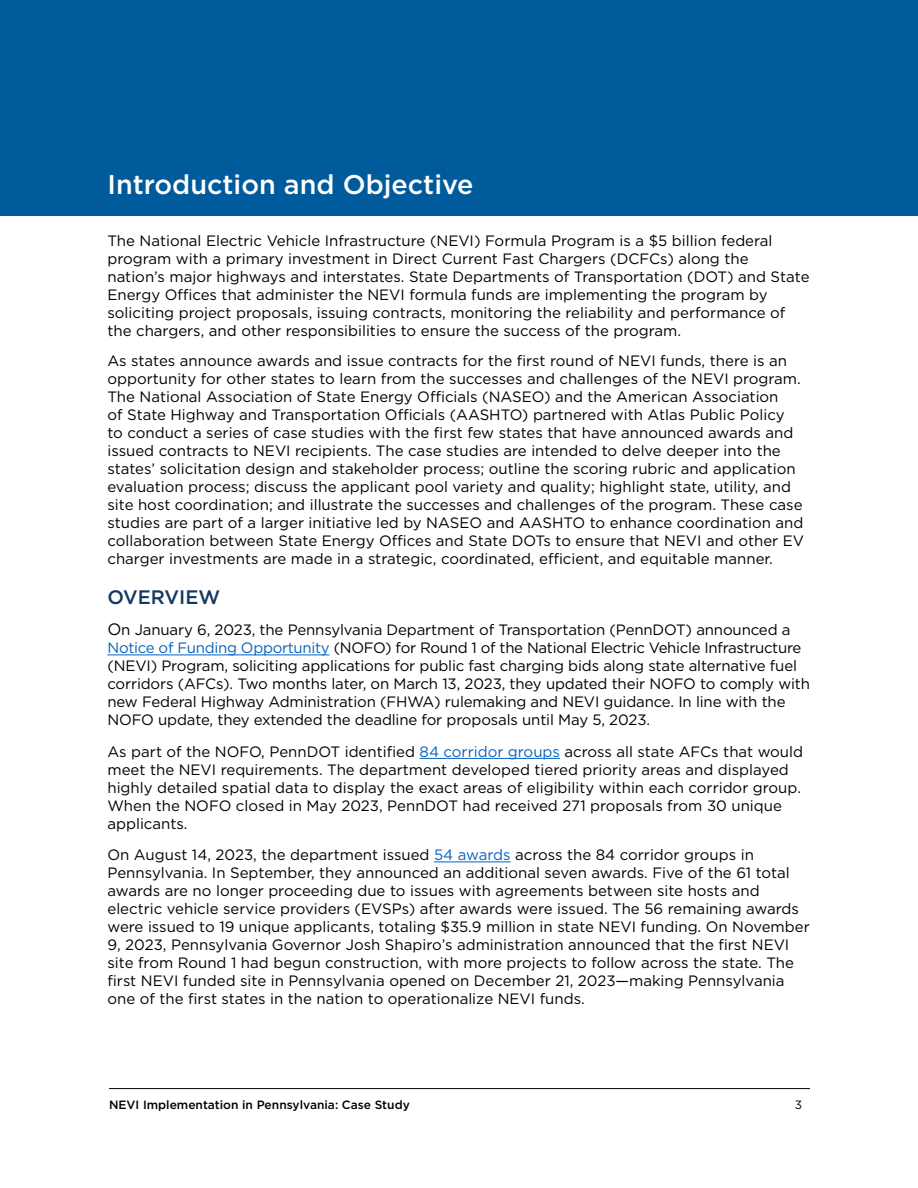
<style>
.page{position:relative;width:918px;height:1188px;background:#fff}
.page>*{position:absolute;margin:0;border:0;box-sizing:border-box;transform-origin:0 0}
.ToC_-_White_Header{font:500 27px "Gotham";color:#fff}
.Toc_-_Sub_Head_ALL_CAPS{font:500 19.5px "Gotham";color:#14385f}
.t1{font:15px/18px "Gotham";color:#000}
.t2{font:500 12px "Gotham";color:#000}
.t3{font:12px "Gotham";color:#000}
.s1{font-size:16.5px}
.s2{color:#0563c1}
</style>
<div class="page">
<hr style="left:109px;top:1088px;width:701px;height:1px;background:#000">
<div style="left:0;top:0;width:918px;height:216px;background:#005b9d"></div>
<hr style="left:107px;top:655px;width:222px;height:1px;background:#0563c1">
<hr style="left:420px;top:758px;width:140px;height:1px;background:#0563c1">
<hr style="left:434px;top:862px;width:77px;height:1px;background:#0563c1">
<p class="ToC_-_White_Header" style="left:107px;top:167px;width:368px">Introduction and Objective</p>
<p class="t1" style="left:107px;top:232px;width:704px">The National Electric Vehicle Infrastructure (NEVI) Formula Program is a $5 billion federal program with a primary investment in Direct Current Fast Chargers (DCFCs) along the nation’s major highways and interstates. State Departments of Transportation (DOT) and State Energy Offices that administer the NEVI formula funds are implementing the program by soliciting project proposals, issuing contracts, monitoring the reliability and performance of the chargers, and other responsibilities to ensure the success of the program.</p>
<p class="t1" style="left:107px;top:352px;width:698px">As states announce awards and issue contracts for the first round of NEVI funds, there is an opportunity for other states to learn from the successes and challenges of the NEVI program.<br>The National Association of State Energy Officials (NASEO) and the American Association<br>of State Highway and Transportation Officials (AASHTO) partnered with Atlas Public Policy<br>to conduct a series of case studies with the first few states that have announced awards and issued contracts to NEVI recipients. The case studies are intended to delve deeper into the states’ solicitation design and stakeholder process; outline the scoring rubric and application evaluation process; discuss the applicant pool variety and quality; highlight state, utility, and site host coordination; and illustrate the successes and challenges of the program. These case studies are part of a larger initiative led by NASEO and AASHTO to enhance coordination and collaboration between State Energy Offices and State DOTs to ensure that NEVI and other EV charger investments are made in a strategic, coordinated, efficient, and equitable manner.</p>
<p class="Toc_-_Sub_Head_ALL_CAPS" style="left:107px;top:584px;width:114px">OVERVIEW</p>
<p class="t1" style="left:107px;top:621px;width:704px"><span class="s1">O</span>n January 6, 2023, the Pennsylvania Department of Transportation (PennDOT) announced a <span class="s2">Notice of Funding Opportunity</span> (NOFO) for Round 1 of the National Electric Vehicle Infrastructure (NEVI) Program, soliciting applications for public fast charging bids along state alternative fuel corridors (AFCs). Two months later, on March 13, 2023, they updated their NOFO to comply with new Federal Highway Administration (FHWA) rulemaking and NEVI guidance. In line with the NOFO update, they extended the deadline for proposals until May 5, 2023.</p>
<p class="t1" style="left:107px;top:742px;width:697px">As part of the NOFO, PennDOT identified <span class="s2">84 corridor groups</span> across all state AFCs that would meet the NEVI requirements. The department developed tiered priority areas and displayed highly detailed spatial data to display the exact areas of eligibility within each corridor group.<br>When the NOFO closed in May 2023, PennDOT had received 271 proposals from 30 unique applicants.</p>
<p class="t1" style="left:107px;top:846px;width:704px">On August 14, 2023, the department issued <span class="s2">54 awards</span> across the 84 corridor groups in Pennsylvania. In September, they announced an additional seven awards. Five of the 61 total awards are no longer proceeding due to issues with agreements between site hosts and electric vehicle service providers (EVSPs) after awards were issued. The 56 remaining awards were issued to 19 unique applicants, totaling $35.9 million in state NEVI funding. On November 9, 2023, Pennsylvania Governor Josh Shapiro’s administration announced that the first NEVI site from Round 1 had begun construction, with more projects to follow across the state. The first NEVI funded site in Pennsylvania opened on December 21, 2023—making Pennsylvania one of the first states in the nation to operationalize NEVI funds.</p>
<p class="t2" style="left:109px;top:1097px;width:302px">NEVI Implementation in Pennsylvania: Case Study</p>
<p class="t3" style="left:795px;top:1097px;width:9px">3</p>
</div>
